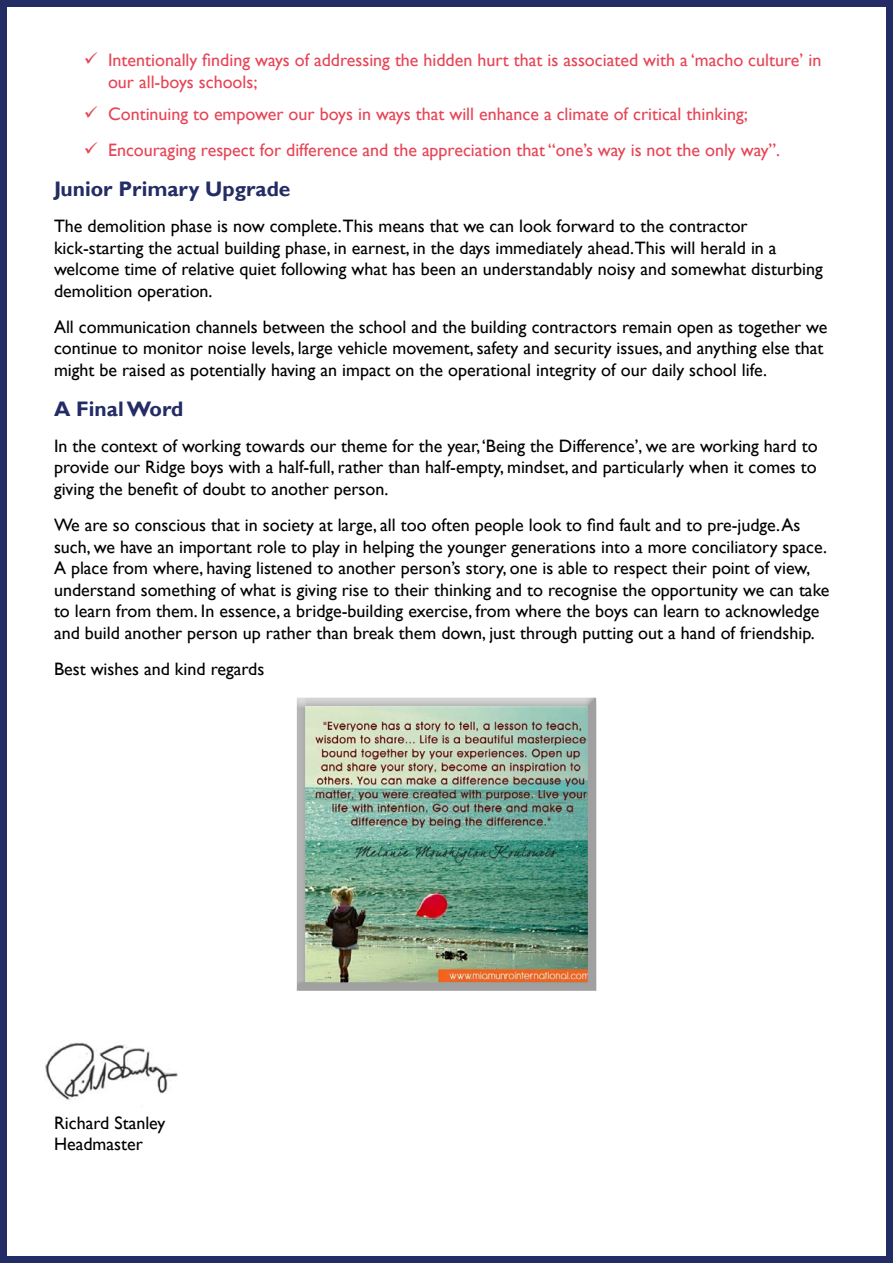
<style>
.page{position:relative;width:893px;height:1263px;background:#fff}
.page>*{position:absolute;margin:0;border:0;box-sizing:border-box;transform-origin:0 0}
.t1{font:700 21px "Gill Sans";color:#232c64}
.t2{font:18px/21.6px "Gill Sans";color:#000}
.t3{font:18px/21.6px "Gill Sans";color:#e74455}
</style>
<div class="page">
<div style="left:0;top:1257px;width:891px;height:6px;background:#232c64"></div>
<div style="left:2px;top:0;width:891px;height:6px;background:#232c64"></div>
<div style="left:0;top:0;width:6px;height:1263px;background:#232c64"></div>
<div style="left:887px;top:0;width:6px;height:1263px;background:#232c64"></div>
<img style="left:45px;top:1042px;width:133px;height:59px">
<div style="left:294px;top:697px;width:303px;height:294px;background:#a0a0a1;opacity:.75"></div>
<p class="t3" style="left:108px;top:50px;width:715px;text-indent:-24px">✓ Intentionally finding ways of addressing the hidden hurt that is associated with a ‘macho culture’ in our all-boys schools;</p>
<p class="t3" style="left:84px;top:104px;width:666px">✓ Continuing to empower our boys in ways that will enhance a climate of critical thinking;</p>
<p class="t3" style="left:84px;top:140px;width:698px">✓ Encouraging respect for difference and the appreciation that “one’s way is not the only way”.</p>
<p class="t1" style="left:54px;top:176px;width:238px">Junior Primary Upgrade</p>
<p class="t2" style="left:54px;top:216px;width:695px">The demolition phase is now complete.This means that we can look forward to the contractor</p>
<p class="t2" style="left:54px;top:237px;width:724px">kick-starting the actual building phase, in earnest, in the days immediately ahead.This will herald in a</p>
<p class="t2" style="left:54px;top:259px;width:770px">welcome time of relative quiet following what has been an understandably noisy and somewhat disturbing demolition operation.</p>
<p class="t2" style="left:54px;top:316px;width:775px">All communication channels between the school and the building contractors remain open as together we continue to monitor noise levels, large vehicle movement, safety and security issues, and anything else that might be raised as potentially having an impact on the operational integrity of our daily school life.</p>
<p class="t1" style="left:54px;top:396px;width:131px">A Final Word</p>
<p class="t2" style="left:54px;top:435px;width:765px;text-align:justify">In the context of working towards our theme for the year, ‘Being the Difference’, we are working hard to provide our Ridge boys with a half-full, rather than half-empty, mindset, and particularly when it comes to giving the benefit of doubt to another person.</p>
<p class="t2" style="left:54px;top:514px;width:777px">We are so conscious that in society at large, all too often people look to find fault and to pre-judge. As such, we have an important role to play in helping the younger generations into a more conciliatory space.<br>A place from where, having listened to another person’s story, one is able to respect their point of view, understand something of what is giving rise to their thinking and to recognise the opportunity we can take to learn from them. In essence, a bridge-building exercise, from where the boys can learn to acknowledge and build another person up rather than break them down, just through putting out a hand of friendship.</p>
<p class="t2" style="left:54px;top:658px;width:212px">Best wishes and kind regards</p>
<p class="t2" style="left:54px;top:1112px;width:113px">Richard Stanley</p>
<p class="t2" style="left:54px;top:1134px;width:90px">Headmaster</p>
</div>
